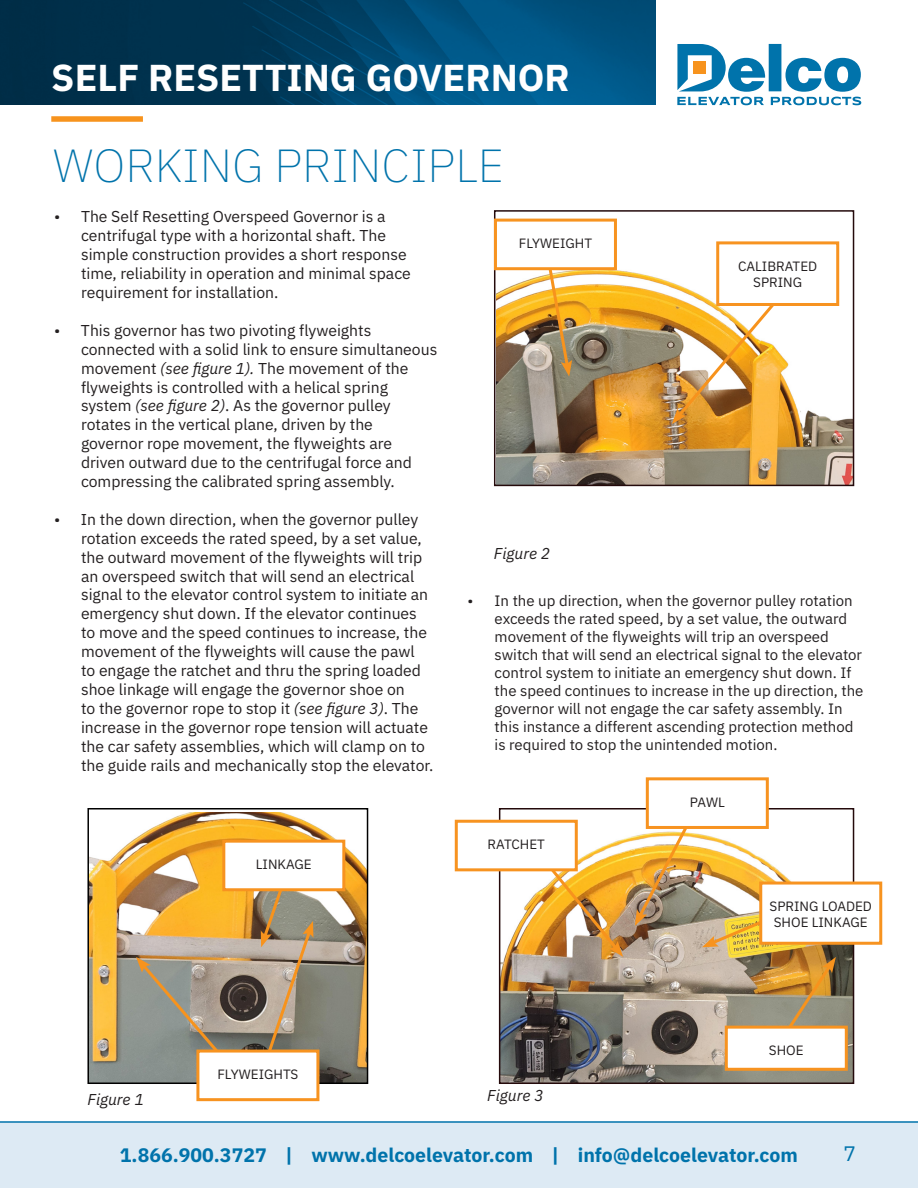
<style>
.page{position:relative;width:918px;height:1188px;background:#fff}
.page>*{position:absolute;margin:0;border:0;box-sizing:border-box;transform-origin:0 0}
.Product_title{font:200 46.5px "IBM Plex Sans";color:#0073ab}
.t1{font:700 37.5px "IBM Plex Sans";color:#fff}
.t2{font:21px "IBM Plex Sans";color:#0073ab}
.t3{font:700 19.5px "IBM Plex Sans";color:#0073ab}
.D_Text{font:15.75px/18.9px "IBM Plex Sans";color:#231f20}
.D_Text-2{font:italic 15.75px "IBM Plex Sans";color:#231f20}
.t4{font:15px/18px "IBM Plex Sans";color:#231f20}
.D_Text-3{font:13.5px/16.2px "IBM Plex Sans";color:#231f20;text-align:center}
.s1{font-style:italic}
</style>
<div class="page">
<svg style="left:677px;top:44px;width:184px;height:61px"></svg>
<svg style="left:0;top:0;width:656px;height:104px;background:#004267"></svg>
<div style="left:51px;top:116px;width:92px;height:6px;background:#f7931d"></div>
<div style="left:0;top:1123px;width:918px;height:65px;background:#ddeaf4"></div>
<hr style="left:0;top:1121px;width:918px;height:2px;background:#0073ab">
<img style="left:90px;top:812px;width:275px;height:269px">
<div style="left:87px;top:808px;width:281px;height:276px;border:2px solid #000"></div>
<img style="left:497px;top:218px;width:354px;height:265px">
<div style="left:494px;top:210px;width:360px;height:276px;border:2px solid #240a0b"></div>
<img style="left:502px;top:811px;width:349px;height:270px">
<div style="left:499px;top:808px;width:355px;height:276px;border:2px solid #240a0b"></div>
<img style="left:672px;top:292px;width:113px;height:132px">
<div style="left:718px;top:243px;width:120px;height:61px;background:#fff"></div>
<div style="left:716px;top:241px;width:123px;height:65px;border:3px solid #f79320"></div>
<img style="left:544px;top:270px;width:28px;height:107px">
<div style="left:495px;top:220px;width:120px;height:49px;background:#fff"></div>
<div style="left:494px;top:219px;width:123px;height:51px;border:3px solid #f79320"></div>
<div style="left:224px;top:841px;width:120px;height:49px;background:#fff"></div>
<div style="left:222px;top:840px;width:123px;height:51px;border:3px solid #f79320"></div>
<svg style="left:136px;top:881px;width:177px;height:203px;background:#aa9777"></svg>
<div style="left:198px;top:1051px;width:120px;height:49px;background:#fff"></div>
<div style="left:196px;top:1050px;width:123px;height:51px;border:3px solid #f79320"></div>
<img style="left:516px;top:826px;width:107px;height:131px">
<div style="left:456px;top:821px;width:120px;height:49px;background:#fff"></div>
<div style="left:455px;top:820px;width:123px;height:51px;border:3px solid #f79320"></div>
<img style="left:635px;top:816px;width:59px;height:110px">
<div style="left:647px;top:779px;width:120px;height:48px;background:#fff"></div>
<div style="left:646px;top:777px;width:123px;height:52px;border:3px solid #f79320"></div>
<svg style="left:702px;top:890px;width:129px;height:57px"></svg>
<div style="left:761px;top:883px;width:120px;height:60px;background:#fff"></div>
<div style="left:759px;top:882px;width:123px;height:63px;border:3px solid #f79320"></div>
<svg style="left:776px;top:957px;width:60px;height:69px;background:#b28c50"></svg>
<div style="left:726px;top:1027px;width:120px;height:42px;background:#fff"></div>
<div style="left:725px;top:1026px;width:123px;height:45px;border:3px solid #f79320"></div>
<h2 class="t1" style="left:51px;top:48px;width:520px">SELF RESETTING GOVERNOR</h2>
<p class="Product_title" style="left:53px;top:131px;width:453px">WORKING PRINCIPLE</p>
<p class="D_Text" style="left:81px;top:206px;width:331px;text-indent:-27px">• The Self Resetting Overspeed Governor is a centrifugal type with a horizontal shaft. The simple construction provides a short response time, reliability in operation and minimal space requirement for installation.</p>
<p class="D_Text" style="left:81px;top:320px;width:358px;text-indent:-27px">• This governor has two pivoting flyweights connected with a solid link to ensure simultaneous movement <span class="s1">(see figure 1).</span> The movement of the flyweights is controlled with a helical spring system <span class="s1">(see figure 2)</span>. As the governor pulley rotates in the vertical plane, driven by the governor rope movement, the flyweights are driven outward due to the centrifugal force and compressing the calibrated spring assembly.</p>
<p class="D_Text" style="left:81px;top:509px;width:351px;text-indent:-27px">• In the down direction, when the governor pulley rotation exceeds the rated speed, by a set value, the outward movement of the flyweights will trip an overspeed switch that will send an electrical signal to the elevator control system to initiate an emergency shut down. If the elevator continues to move and the speed continues to increase, the movement of the flyweights will cause the pawl to engage the ratchet and thru the spring loaded shoe linkage will engage the governor shoe on<br>to the governor rope to stop it <span class="s1">(see figure 3)</span>. The increase in the governor rope tension will actuate the car safety assemblies, which will clamp on to the guide rails and mechanically stop the elevator.</p>
<p class="D_Text-3" style="left:519px;top:234px;width:75px">FLYWEIGHT</p>
<p class="D_Text-3" style="left:738px;top:257px;width:81px">CALIBRATED</p>
<p class="D_Text-3" style="left:753px;top:273px;width:50px">SPRING</p>
<p class="D_Text-2" style="left:494px;top:541px;width:58px">Figure 2</p>
<p class="t4" style="left:495px;top:590px;width:370px;text-indent:-27px">• In the up direction, when the governor pulley rotation exceeds the rated speed, by a set value, the outward movement of the flyweights will trip an overspeed switch that will send an electrical signal to the elevator control system to initiate an emergency shut down. If the speed continues to increase in the up direction, the governor will not engage the car safety assembly. In this instance a different ascending protection method is required to stop the unintended motion.</p>
<p class="D_Text-3" style="left:256px;top:855px;width:57px">LINKAGE</p>
<p class="D_Text-3" style="left:217px;top:1065px;width:83px">FLYWEIGHTS</p>
<p class="D_Text-3" style="left:488px;top:835px;width:59px">RATCHET</p>
<p class="D_Text-2" style="left:87px;top:1087px;width:58px">Figure 1</p>
<p class="D_Text-2" style="left:487px;top:1084px;width:58px">Figure 3</p>
<p class="D_Text-3" style="left:690px;top:793px;width:36px">PAWL</p>
<p class="D_Text-3" style="left:769px;top:897px;width:104px">SPRING LOADED<br>SHOE LINKAGE</p>
<p class="D_Text-3" style="left:769px;top:1041px;width:36px">SHOE</p>
<p class="t3" style="left:120px;top:1140px;width:680px">1.866.900.3727 | www.delcoelevator.com | info@delcoelevator.com</p>
<h3 class="t2" style="left:843px;top:1137px;width:14px">7</h3>
</div>
